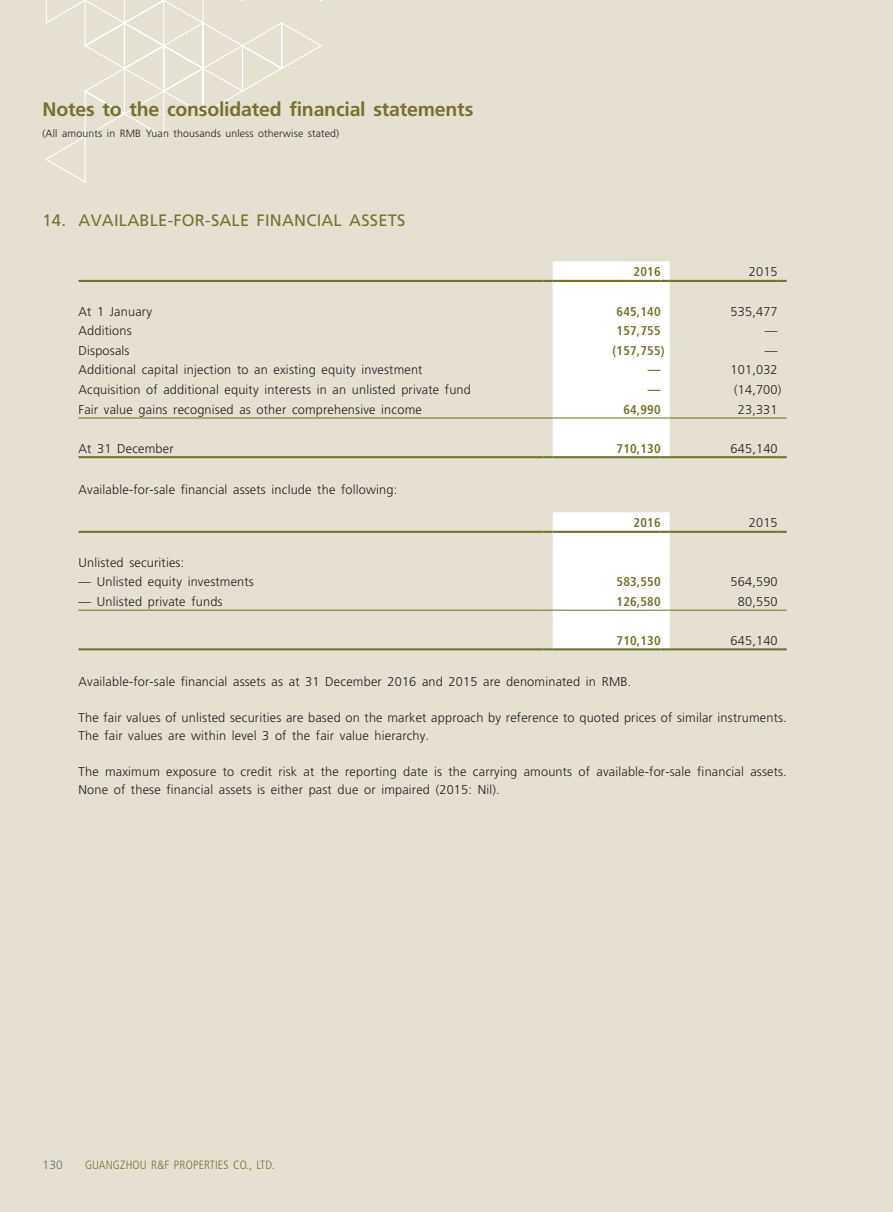
<style>
.page{position:relative;width:893px;height:1212px;background:#e4e1d2}
.page>*{position:absolute;margin:0;border:0;box-sizing:border-box;transform-origin:0 0}
.t1{font:700 19.5px "Frutiger LT Std";letter-spacing:-.01em;color:#78712d}
._03_H1{font:16.5px "Frutiger LT Std";letter-spacing:.015em;color:#78712d}
._12___P2{font:300 12.75px/18px "Frutiger LT Std";letter-spacing:.015em;color:#231f20}
._15_Table_Stub{font:300 12.75px "Frutiger LT Std";letter-spacing:.015em;color:#231f20}
._31_table_tab_6pt{font:700 condensed 12.75px "Frutiger LT Std";letter-spacing:.015em;color:#78712d}
._31_table_tab_6pt-2{font:300 12.75px "Frutiger LT Std";letter-spacing:.015em;color:#231f20}
.t2{font:300 condensed 12px "Frutiger LT Std";letter-spacing:.01em;color:#78712d}
.t3{font:300 12px "Frutiger LT Std";color:#6c6d70}
.t4{font:300 10.5px "Frutiger LT Std";letter-spacing:.015em;color:#231f20}
</style>
<div class="page">
<svg style="left:45px;top:0;width:277px;height:183px"></svg>
<hr style="left:79px;top:280px;width:465px;height:2px;background:#78712d">
<hr style="left:670px;top:280px;width:108px;height:2px;background:#78712d">
<svg style="left:778px;top:280px;width:9px;height:2px"></svg>
<hr style="left:79px;top:456px;width:465px;height:2px;background:#78712d">
<hr style="left:670px;top:456px;width:108px;height:2px;background:#78712d">
<svg style="left:778px;top:456px;width:9px;height:2px"></svg>
<hr style="left:79px;top:417px;width:465px;height:1px;background:#78712d">
<svg style="left:544px;top:261px;width:126px;height:197px;background:#f8f8f5"></svg>
<hr style="left:670px;top:417px;width:108px;height:1px;background:#78712d">
<hr style="left:79px;top:531px;width:465px;height:2px;background:#78712d">
<hr style="left:670px;top:531px;width:108px;height:2px;background:#78712d">
<svg style="left:778px;top:531px;width:9px;height:2px"></svg>
<hr style="left:79px;top:648px;width:465px;height:2px;background:#78712d">
<hr style="left:670px;top:648px;width:108px;height:2px;background:#78712d">
<svg style="left:778px;top:648px;width:9px;height:2px"></svg>
<hr style="left:79px;top:610px;width:465px;height:1px;background:#78712d">
<svg style="left:544px;top:512px;width:126px;height:138px;background:#f8f7f4"></svg>
<hr style="left:670px;top:610px;width:108px;height:1px;background:#78712d">
<h1 class="t1" style="left:43px;top:98px;width:432px">Notes to the consolidated financial statements</h1>
<p class="t4" style="left:43px;top:127px;width:298px">(All amounts in RMB Yuan thousands unless otherwise stated)</p>
<p class="_03_H1" style="left:43px;top:211px;width:364px">14. AVAILABLE-FOR-SALE FINANCIAL ASSETS</p>
<p class="_31_table_tab_6pt" style="left:634px;top:264px;width:29px">2016</p>
<p class="_31_table_tab_6pt-2" style="left:749px;top:265px;width:30px">2015</p>
<p class="_15_Table_Stub" style="left:79px;top:304px;width:75px">At 1 January</p>
<p class="_31_table_tab_6pt" style="left:617px;top:304px;width:46px">645,140</p>
<p class="_31_table_tab_6pt-2" style="left:730px;top:304px;width:49px">535,477</p>
<p class="_15_Table_Stub" style="left:79px;top:324px;width:55px">Additions</p>
<p class="_31_table_tab_6pt" style="left:617px;top:323px;width:46px">157,755</p>
<p class="_31_table_tab_6pt-2" style="left:765px;top:324px;width:14px">—</p>
<p class="_15_Table_Stub" style="left:79px;top:343px;width:53px">Disposals</p>
<p class="_31_table_tab_6pt" style="left:613px;top:343px;width:53px">(157,755)</p>
<p class="_31_table_tab_6pt-2" style="left:765px;top:343px;width:14px">—</p>
<p class="_15_Table_Stub" style="left:79px;top:363px;width:346px">Additional capital injection to an existing equity investment</p>
<p class="_31_table_tab_6pt" style="left:648px;top:362px;width:14px">—</p>
<p class="_31_table_tab_6pt-2" style="left:730px;top:363px;width:49px">101,032</p>
<p class="_15_Table_Stub" style="left:79px;top:382px;width:394px">Acquisition of additional equity interests in an unlisted private fund</p>
<p class="_31_table_tab_6pt" style="left:648px;top:382px;width:14px">—</p>
<p class="_31_table_tab_6pt-2" style="left:734px;top:382px;width:49px">(14,700)</p>
<p class="_15_Table_Stub" style="left:79px;top:402px;width:345px">Fair value gains recognised as other comprehensive income</p>
<p class="_31_table_tab_6pt" style="left:623px;top:401px;width:39px">64,990</p>
<p class="_31_table_tab_6pt-2" style="left:738px;top:402px;width:41px">23,331</p>
<p class="_15_Table_Stub" style="left:79px;top:441px;width:97px">At 31 December</p>
<p class="_31_table_tab_6pt" style="left:617px;top:441px;width:46px">710,130</p>
<p class="_31_table_tab_6pt-2" style="left:730px;top:441px;width:49px">645,140</p>
<p class="_12___P2" style="left:79px;top:481px;width:320px">Available-for-sale financial assets include the following:</p>
<p class="_31_table_tab_6pt" style="left:634px;top:515px;width:29px">2016</p>
<p class="_31_table_tab_6pt-2" style="left:749px;top:516px;width:30px">2015</p>
<p class="_15_Table_Stub" style="left:79px;top:555px;width:107px">Unlisted securities:</p>
<p class="_15_Table_Stub" style="left:79px;top:574px;width:177px">— Unlisted equity investments</p>
<p class="_31_table_tab_6pt" style="left:617px;top:574px;width:46px">583,550</p>
<p class="_31_table_tab_6pt-2" style="left:730px;top:574px;width:49px">564,590</p>
<p class="_15_Table_Stub" style="left:79px;top:594px;width:146px">— Unlisted private funds</p>
<p class="_31_table_tab_6pt" style="left:617px;top:594px;width:46px">126,580</p>
<p class="_31_table_tab_6pt-2" style="left:738px;top:594px;width:41px">80,550</p>
<p class="_31_table_tab_6pt" style="left:617px;top:633px;width:46px">710,130</p>
<p class="_31_table_tab_6pt-2" style="left:730px;top:633px;width:49px">645,140</p>
<p class="_12___P2" style="left:79px;top:673px;width:554px">Available-for-sale financial assets as at 31 December 2016 and 2015 are denominated in RMB.</p>
<p class="_12___P2" style="left:79px;top:709px;width:710px">The fair values of unlisted securities are based on the market approach by reference to quoted prices of similar instruments.<br>The fair values are within level 3 of the fair value hierarchy.</p>
<p class="_12___P2" style="left:79px;top:763px;width:710px">The maximum exposure to credit risk at the reporting date is the carrying amounts of available-for-sale financial assets.<br>None of these financial assets is either past due or impaired (2015: Nil).</p>
<p class="t3" style="left:43px;top:1158px;width:22px">130</p>
<p class="t2" style="left:85px;top:1158px;width:191px">GUANGZHOU R&amp;F PROPERTIES CO., LTD.</p>
</div>
